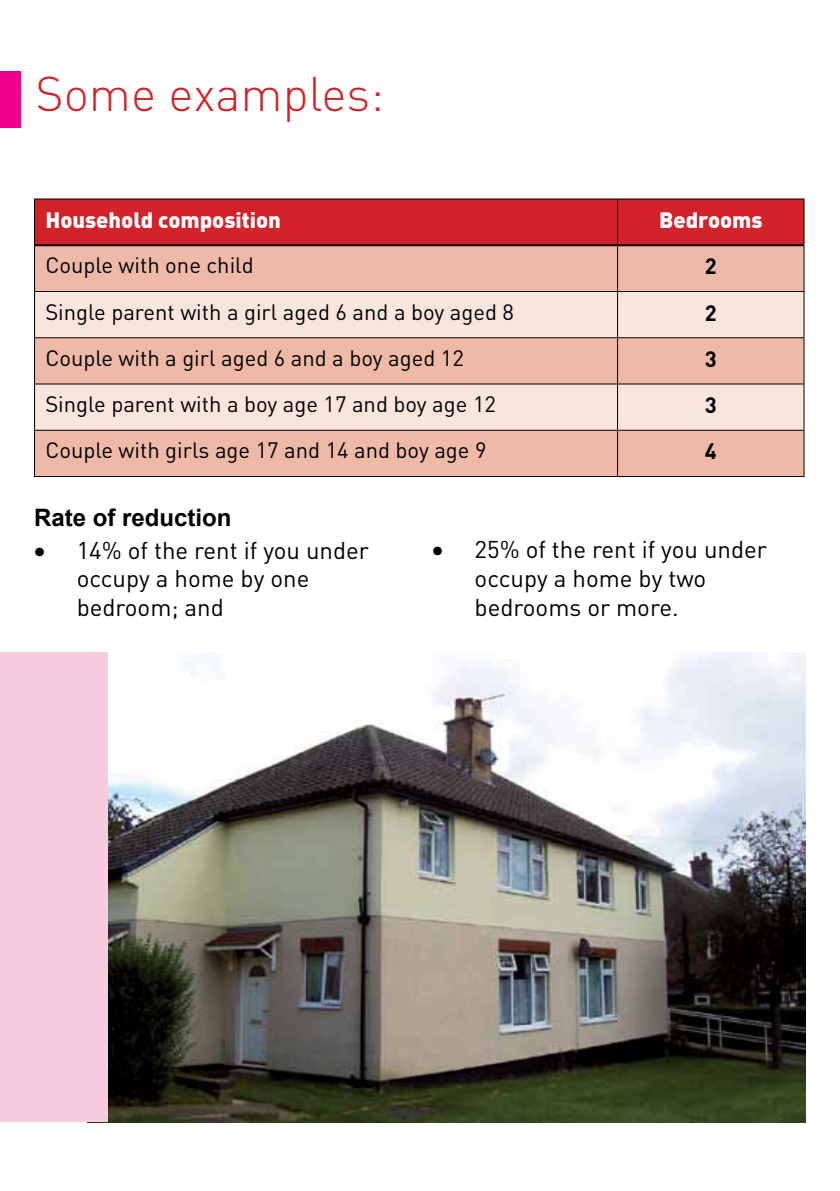
<style>
.page{position:relative;width:840px;height:1191px;background:#fff}
.page>*{position:absolute;margin:0;border:0;box-sizing:border-box;transform-origin:0 0}
.t1{font:300 48px "DIN";color:#d2232a}
.t2{font:24px/28.8px "DIN";color:#000}
.t3{font:700 24px "Arial";color:#000}
.t4{font:22px "DIN";color:#000}
.t5{font:900 22px "DIN";color:#fff}
.t6{font:700 22px "DIN";color:#000}
</style>
<div class="page">
<div style="left:0;top:71px;width:20px;height:56px;background:#ec008c"></div>
<hr style="left:839px;top:71px;width:1px;height:56px;background:#ec008c">
<div style="left:35px;top:199px;width:768px;height:45px;background:#d2232a"></div>
<div style="left:35px;top:246px;width:768px;height:230px;background:#eebaa7"></div>
<svg style="left:35px;top:292px;width:768px;height:138px;background:#f2d4c8"></svg>
<hr style="left:34px;top:198px;width:583px;height:1px;background:#000">
<hr style="left:34px;top:199px;width:1px;height:46px;background:#000">
<hr style="left:617px;top:198px;width:187px;height:1px;background:#000">
<hr style="left:616px;top:199px;width:1px;height:45px;background:#000">
<hr style="left:803px;top:199px;width:1px;height:46px;background:#000">
<hr style="left:34px;top:245px;width:1px;height:46px;background:#000">
<hr style="left:616px;top:246px;width:1px;height:45px;background:#000">
<hr style="left:803px;top:245px;width:1px;height:46px;background:#000">
<hr style="left:34px;top:291px;width:583px;height:1px;background:#000">
<hr style="left:34px;top:292px;width:1px;height:45px;background:#000">
<hr style="left:617px;top:291px;width:187px;height:1px;background:#000">
<hr style="left:616px;top:292px;width:1px;height:45px;background:#000">
<hr style="left:803px;top:292px;width:1px;height:45px;background:#000">
<hr style="left:34px;top:337px;width:583px;height:1px;background:#000">
<hr style="left:34px;top:338px;width:1px;height:45px;background:#000">
<hr style="left:617px;top:337px;width:187px;height:1px;background:#000">
<hr style="left:616px;top:338px;width:1px;height:45px;background:#000">
<hr style="left:803px;top:338px;width:1px;height:45px;background:#000">
<hr style="left:34px;top:383px;width:583px;height:1px;background:#000">
<hr style="left:34px;top:384px;width:1px;height:46px;background:#000">
<hr style="left:617px;top:383px;width:187px;height:1px;background:#000">
<hr style="left:616px;top:384px;width:1px;height:46px;background:#000">
<hr style="left:803px;top:384px;width:1px;height:46px;background:#000">
<hr style="left:34px;top:430px;width:583px;height:1px;background:#000">
<hr style="left:34px;top:431px;width:1px;height:45px;background:#000">
<hr style="left:617px;top:430px;width:187px;height:1px;background:#000">
<hr style="left:616px;top:431px;width:1px;height:45px;background:#000">
<hr style="left:803px;top:431px;width:1px;height:45px;background:#000">
<hr style="left:34px;top:476px;width:583px;height:1px;background:#000">
<hr style="left:617px;top:476px;width:187px;height:1px;background:#000">
<hr style="left:35px;top:244px;width:582px;height:2px;background:#000">
<hr style="left:617px;top:244px;width:186px;height:2px;background:#000">
<img style="left:107px;top:652px;width:698px;height:470px">
<div style="left:0;top:652px;width:107px;height:470px;background:#f9cbdf"></div>
<h1 class="t1" style="left:35px;top:61px;width:350px">Some examples:</h1>
<p class="t5" style="left:45px;top:205px;width:237px">Household composition</p>
<p class="t5" style="left:658px;top:205px;width:105px">Bedrooms</p>
<p class="t4" style="left:45px;top:253px;width:210px">Couple with one child</p>
<p class="t6" style="left:704px;top:252px;width:13px">2</p>
<p class="t4" style="left:45px;top:299px;width:470px">Single parent with a girl aged 6 and a boy aged 8</p>
<p class="t6" style="left:704px;top:298px;width:13px">2</p>
<p class="t4" style="left:45px;top:345px;width:420px">Couple with a girl aged 6 and a boy aged 12</p>
<p class="t6" style="left:704px;top:344px;width:13px">3</p>
<p class="t4" style="left:45px;top:392px;width:452px">Single parent with a boy age 17 and boy age 12</p>
<p class="t6" style="left:704px;top:390px;width:13px">3</p>
<p class="t4" style="left:45px;top:438px;width:442px">Couple with girls age 17 and 14 and boy age 9</p>
<p class="t6" style="left:704px;top:437px;width:13px">4</p>
<p class="t3" style="left:34px;top:501px;width:199px">Rate of reduction</p>
<p class="t2" style="left:77px;top:536px;width:293px;text-indent:-43px">• 14% of the rent if you under occupy a home by one bedroom; and</p>
<p class="t2" style="left:474px;top:535px;width:293px;text-indent:-43px">• 25% of the rent if you under occupy a home by two bedrooms or more.</p>
</div>
